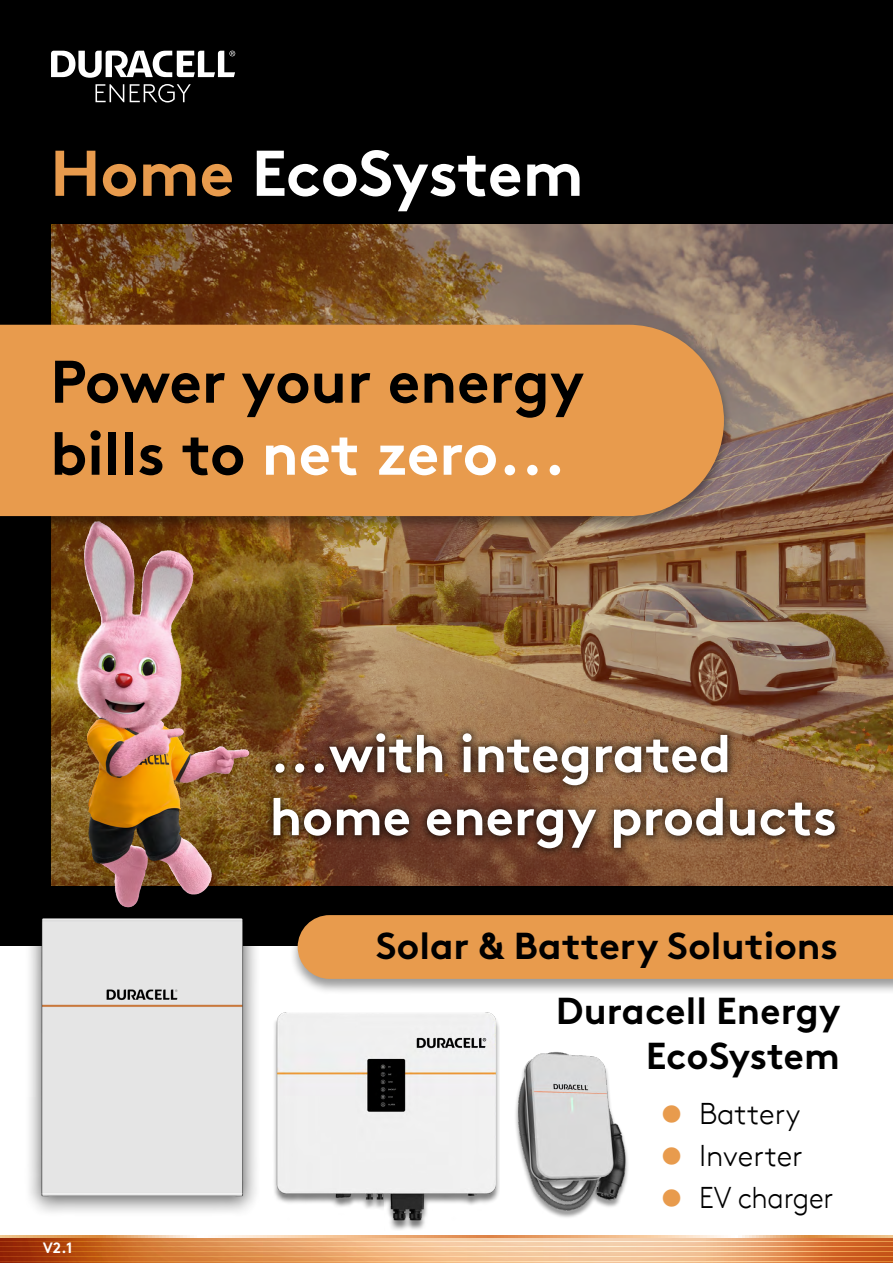
<style>
.page{position:relative;width:893px;height:1263px;background:#fff}
.page>*{position:absolute;margin:0;border:0;box-sizing:border-box;transform-origin:0 0}
.t1{font:700 64.5px "Brown Std";color:#fff}
.t2{font:700 60px/72px "Brown Std";color:#000}
.t3{font:700 52.5px/63px "Brown Std";color:#fff}
.t4{font:700 37.5px/45px "Brown LL";letter-spacing:-.005em;color:#000;text-align:right}
.t5{font:700 37.5px "Brown Std";color:#000}
.t6{font:300 30px "Brown";color:#000}
.t7{font:300 30px "Brown";color:#000;scale:.94 1}
.t8{font:700 15px "Brown Std";color:#fff}
.s1{color:#e89b4d}
.s2{color:#fff}
</style>
<div class="page">
<div style="left:0;top:0;width:893px;height:1250px;background:#000"></div>
<div style="left:1px;top:946px;width:892px;height:303px;background:#fff"></div>
<img style="left:51px;top:225px;width:842px;height:661px">
<svg style="left:0;top:1235px;width:893px;height:1px"></svg>
<img style="left:0;top:1240px;width:893px;height:22px">
<svg style="left:0;top:1237px;width:893px;height:3px;background:#e5a778"></svg>
<svg style="left:0;top:1242px;width:893px;height:3px;background:#e09a6a"></svg>
<svg style="left:0;top:1247px;width:893px;height:3px;background:#df9765"></svg>
<svg style="left:0;top:1252px;width:893px;height:3px;background:#de945f"></svg>
<svg style="left:0;top:1257px;width:893px;height:3px;background:#dd9059"></svg>
<svg style="left:0;top:1262px;width:893px;height:1px"></svg>
<svg style="left:0;top:1236px;width:893px;height:1px"></svg>
<svg style="left:95px;top:84px;width:29px;height:18px"></svg>
<svg style="left:130px;top:84px;width:61px;height:18px"></svg>
<svg style="left:51px;top:51px;width:184px;height:27px"></svg>
<img style="left:842px;top:224px;width:51px;height:377px">
<img style="left:51px;top:531px;width:343px;height:355px">
<div style="left:0;top:322px;width:733px;height:209px;background:#000;opacity:.4"></div>
<div style="left:0;top:325px;width:724px;height:191px;background:#e89b4d"></div>
<div style="left:289px;top:912px;width:604px;height:82px;background:#000;opacity:.4"></div>
<div style="left:374px;top:915px;width:519px;height:64px;background:#e89b4d"></div>
<div style="left:23px;top:904px;width:239px;height:313px;background:#f9f9f9"></div>
<img style="left:0;top:885px;width:374px;height:325px">
<img style="left:515px;top:1052px;width:113px;height:164px">
<img style="left:265px;top:1005px;width:234px;height:225px">
<div style="left:264px;top:724px;width:580px;height:133px;background:#000;opacity:.7"></div>
<p class="t1" style="left:50px;top:134px;width:535px"><span class="s1">Home</span> EcoSystem</p>
<p class="t2" style="left:50px;top:345px;width:535px">Power your energy bills to <span class="s2">net zero...</span></p>
<p class="t3" style="left:270px;top:722px;width:569px">...with integrated home energy products</p>
<p class="t5" style="left:376px;top:923px;width:464px">Solar &amp; Battery Solutions</p>
<p class="t4" style="left:556px;top:985px;width:286px">Duracell Energy<br>EcoSystem</p>
<p class="t8" style="left:43px;top:1238px;width:31px">V2.1</p>
<p class="t6" style="left:660px;top:1092px;width:142px"><span class="s1">●</span> Battery</p>
<p class="t6" style="left:660px;top:1134px;width:144px"><span class="s1">●</span> Inverter</p>
<p class="t7" style="left:660px;top:1176px;width:185px"><span class="s1">●</span> EV charger</p>
</div>
